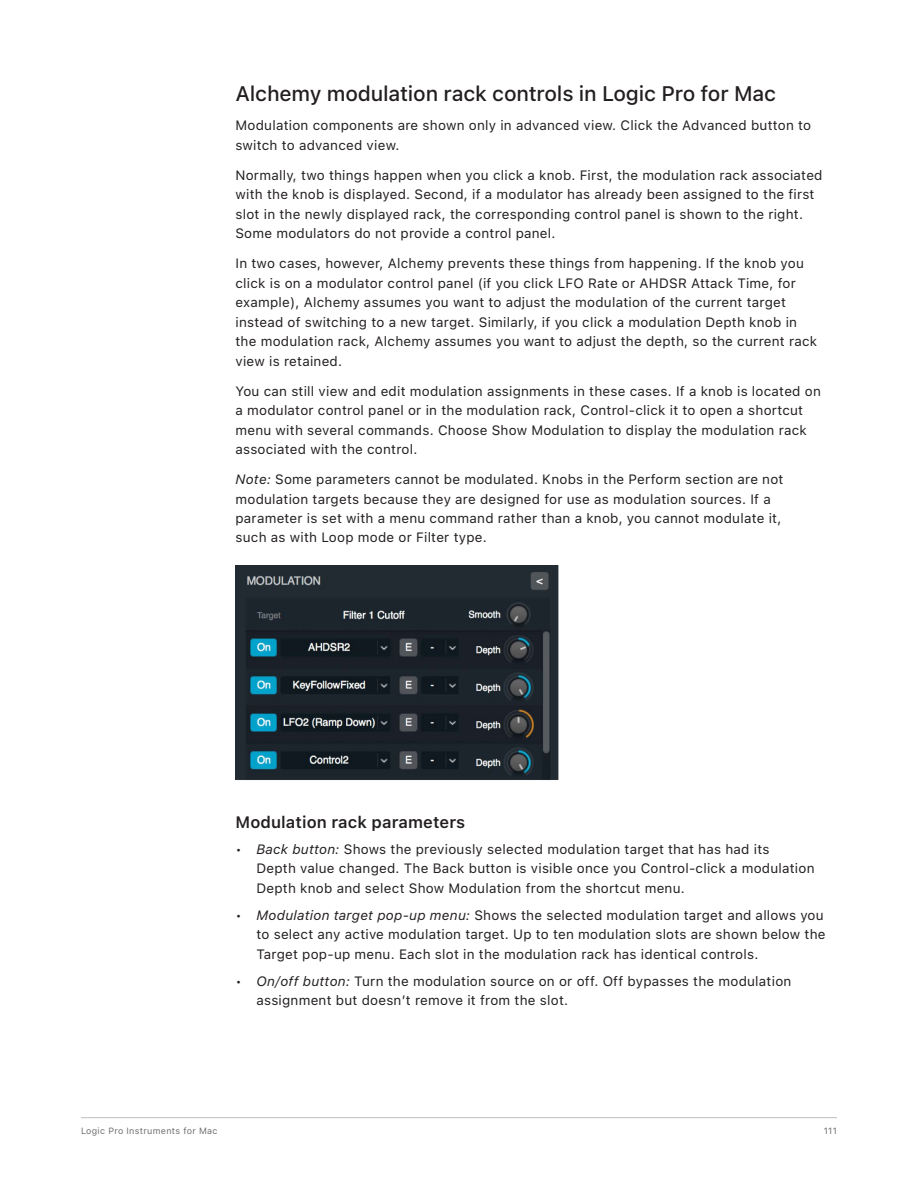
<style>
.page{position:relative;width:918px;height:1188px;background:#fff}
.page>*{position:absolute;margin:0;border:0;box-sizing:border-box;transform-origin:0 0}
.t1{font:500 21px "SF Pro Text";letter-spacing:-.01em;color:#231f20}
.t2{font:600 16.5px "SF Pro Text";letter-spacing:.005em;color:#231f20}
.t3{font:13.5px/19.5px "SF Pro Text";letter-spacing:.015em;color:#231f20}
.t4{font:9px "SF Pro Text";letter-spacing:.035em;color:#6c6d70}
.s1{font-style:italic}
</style>
<div class="page">
<hr style="left:81px;top:1117px;width:756px;height:1px;background:#bcbdc0">
<img style="left:236px;top:565px;width:322px;height:215px">
<h1 class="t1" style="left:236px;top:81px;width:542px">Alchemy modulation rack controls in Logic Pro for Mac</h1>
<p class="t3" style="left:236px;top:116px;width:577px">Modulation components are shown only in advanced view. Click the Advanced button to switch to advanced view.</p>
<p class="t3" style="left:236px;top:165px;width:589px">Normally, two things happen when you click a knob. First, the modulation rack associated with the knob is displayed. Second, if a modulator has already been assigned to the first slot in the newly displayed rack, the corresponding control panel is shown to the right.<br>Some modulators do not provide a control panel.</p>
<p class="t3" style="left:236px;top:254px;width:583px">In two cases, however, Alchemy prevents these things from happening. If the knob you click is on a modulator control panel (if you click LFO Rate or AHDSR Attack Time, for example), Alchemy assumes you want to adjust the modulation of the current target instead of switching to a new target. Similarly, if you click a modulation Depth knob in the modulation rack, Alchemy assumes you want to adjust the depth, so the current rack view is retained.</p>
<p class="t3" style="left:236px;top:381px;width:587px">You can still view and edit modulation assignments in these cases. If a knob is located on a modulator control panel or in the modulation rack, Control-click it to open a shortcut menu with several commands. Choose Show Modulation to display the modulation rack associated with the control.</p>
<p class="t3" style="left:236px;top:470px;width:550px"><span class="s1">Note:</span> Some parameters cannot be modulated. Knobs in the Perform section are not modulation targets because they are designed for use as modulation sources. If a parameter is set with a menu command rather than a knob, you cannot modulate it, such as with Loop mode or Filter type.</p>
<p class="t2" style="left:236px;top:813px;width:231px">Modulation rack parameters</p>
<p class="t3" style="left:256px;top:839px;width:560px;text-indent:-21px">• <span class="s1">Back button:</span> Shows the previously selected modulation target that has had its<br>Depth value changed. The Back button is visible once you Control-click a modulation<br>Depth knob and select Show Modulation from the shortcut menu.</p>
<p class="t3" style="left:256px;top:905px;width:571px;text-indent:-21px">• <span class="s1">Modulation target pop-up menu:</span> Shows the selected modulation target and allows you to select any active modulation target. Up to ten modulation slots are shown below the<br>Target pop-up menu. Each slot in the modulation rack has identical controls.</p>
<p class="t3" style="left:256px;top:971px;width:536px;text-indent:-21px">• <span class="s1">On/off button:</span> Turn the modulation source on or off. Off bypasses the modulation assignment but doesn’t remove it from the slot.</p>
<p class="t4" style="left:81px;top:1125px;width:138px">Logic Pro Instruments for Mac</p>
<p class="t4" style="left:824px;top:1125px;width:15px">111</p>
</div>
